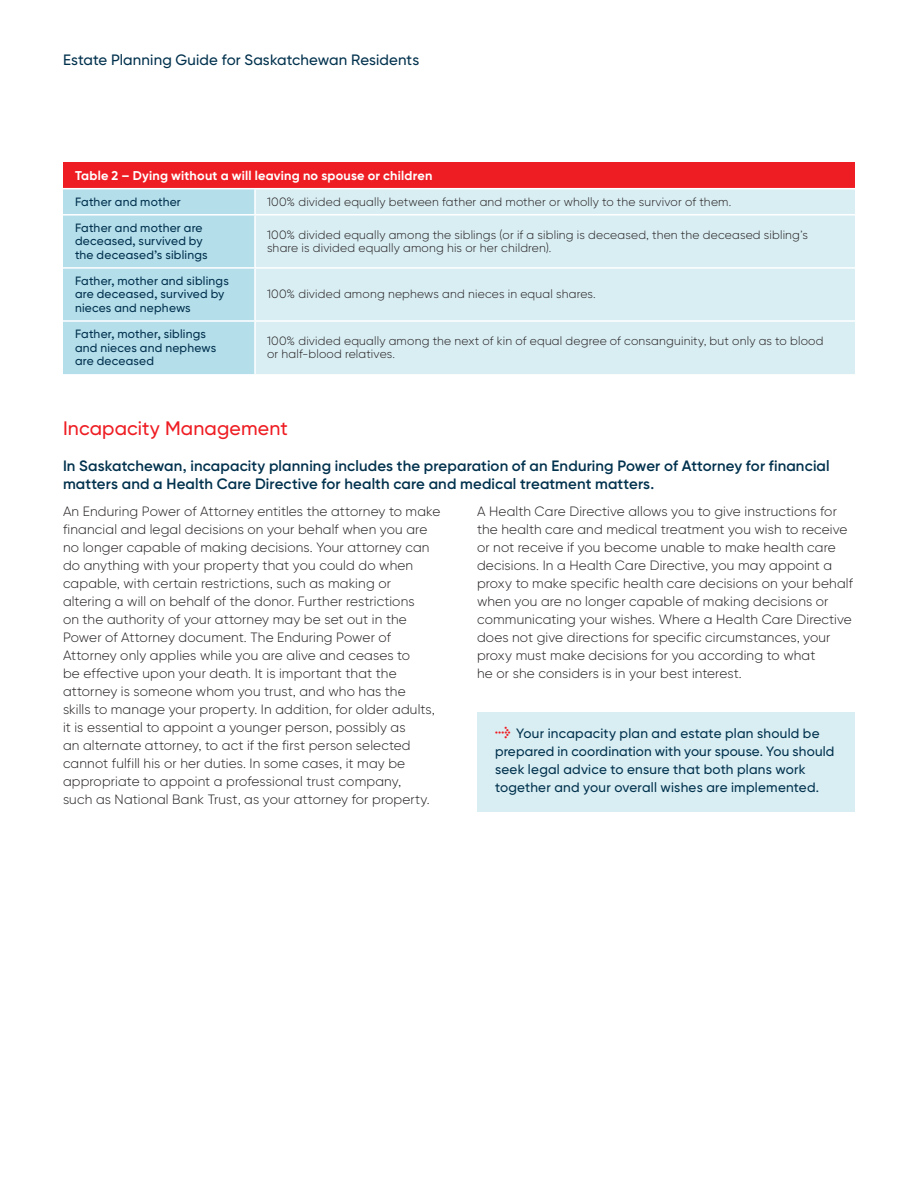
<style>
.page{position:relative;width:918px;height:1188px;background:#fff}
.page>*{position:absolute;margin:0;border:0;box-sizing:border-box;transform-origin:0 0}
.t1{font:500 19.5px "Gilroy BN";letter-spacing:.005em;color:#ee1d23}
.t2{font:600 15px/18px "Gilroy BN";letter-spacing:.01em;color:#00314d}
.t3{font:500 15px "Gilroy BN";letter-spacing:.01em;color:#00314d}
.t4{font:300 13.5px/18px "Gilroy BN";letter-spacing:.01em;color:#231f20}
.t5{font:500 13.5px/18px "Gilroy BN";letter-spacing:.015em;color:#00314d}
.t6{font:700 12.75px "Gilroy BN";letter-spacing:.015em;color:#fff}
.t7{font:300 12px/13.5px "Gilroy BN";letter-spacing:.015em;color:#231f20}
.t8{font:500 12px/13.5px "Gilroy BN";letter-spacing:.02em;color:#00314d}
.s1{font-family:"Meta OT";font-weight:700;font-size:12.75px;color:#ee1d23}
</style>
<div class="page">
<div style="left:63px;top:162px;width:792px;height:27px;background:#ee1d23"></div>
<div style="left:63px;top:189px;width:191px;height:185px;background:#b5deeb"></div>
<div style="left:256px;top:189px;width:599px;height:185px;background:#d9eef3"></div>
<hr style="left:63px;top:188px;width:192px;height:1px;background:#fff">
<hr style="left:255px;top:188px;width:600px;height:1px;background:#fff">
<hr style="left:63px;top:214px;width:192px;height:2px;background:#fff">
<hr style="left:255px;top:214px;width:600px;height:2px;background:#fff">
<hr style="left:63px;top:267px;width:192px;height:2px;background:#fff">
<hr style="left:255px;top:267px;width:600px;height:2px;background:#fff">
<hr style="left:63px;top:320px;width:192px;height:2px;background:#fff">
<hr style="left:255px;top:320px;width:600px;height:2px;background:#fff">
<div style="left:477px;top:712px;width:378px;height:99px;background:#d9eef3"></div>
<p class="t3" style="left:63px;top:50px;width:358px">Estate Planning Guide for Saskatchewan Residents</p>
<p class="t6" style="left:75px;top:167px;width:359px">Table 2 – Dying without a will leaving no spouse or children</p>
<p class="t8" style="left:75px;top:195px;width:107px">Father and mother</p>
<p class="t7" style="left:267px;top:195px;width:466px">100% divided equally between father and mother or wholly to the survivor of them.</p>
<p class="t8" style="left:75px;top:221px;width:134px">Father and mother are deceased, survived by the deceased’s siblings</p>
<p class="t7" style="left:267px;top:228px;width:542px">100% divided equally among the siblings (or if a sibling is deceased, then the deceased sibling’s share is divided equally among his or her children).</p>
<p class="t8" style="left:75px;top:274px;width:155px">Father, mother and siblings are deceased, survived by nieces and nephews</p>
<p class="t7" style="left:267px;top:287px;width:330px">100% divided among nephews and nieces in equal shares.</p>
<p class="t8" style="left:75px;top:327px;width:143px">Father, mother, siblings and nieces and nephews are deceased</p>
<p class="t7" style="left:267px;top:334px;width:558px">100% divided equally among the next of kin of equal degree of consanguinity, but only as to blood or half-blood relatives.</p>
<h1 class="t1" style="left:63px;top:416px;width:226px">Incapacity Management</h1>
<p class="t2" style="left:63px;top:456px;width:768px">In Saskatchewan, incapacity planning includes the preparation of an Enduring Power of Attorney for financial matters and a Health Care Directive for health care and medical treatment matters.</p>
<p class="t4" style="left:63px;top:502px;width:379px">An Enduring Power of Attorney entitles the attorney to make financial and legal decisions on your behalf when you are no longer capable of making decisions. Your attorney can do anything with your property that you could do when capable, with certain restrictions, such as making or altering a will on behalf of the donor. Further restrictions<br>on the authority of your attorney may be set out in the Power of Attorney document. The Enduring Power of Attorney only applies while you are alive and ceases to<br>be effective upon your death. It is important that the attorney is someone whom you trust, and who has the<br>skills to manage your property. In addition, for older adults, it is essential to appoint a younger person, possibly as<br>an alternate attorney, to act if the first person selected cannot fulfill his or her duties. In some cases, it may be appropriate to appoint a professional trust company,<br>such as National Bank Trust, as your attorney for property.</p>
<p class="t4" style="left:477px;top:502px;width:377px">A Health Care Directive allows you to give instructions for the health care and medical treatment you wish to receive or not receive if you become unable to make health care decisions. In a Health Care Directive, you may appoint a proxy to make specific health care decisions on your behalf when you are no longer capable of making decisions or communicating your wishes. Where a Health Care Directive does not give directions for specific circumstances, your proxy must make decisions for you according to what<br>he or she considers is in your best interest.</p>
<p class="t5" style="left:495px;top:724px;width:341px"><span class="s1">→</span> Your incapacity plan and estate plan should be prepared in coordination with your spouse. You should seek legal advice to ensure that both plans work together and your overall wishes are implemented.</p>
</div>
